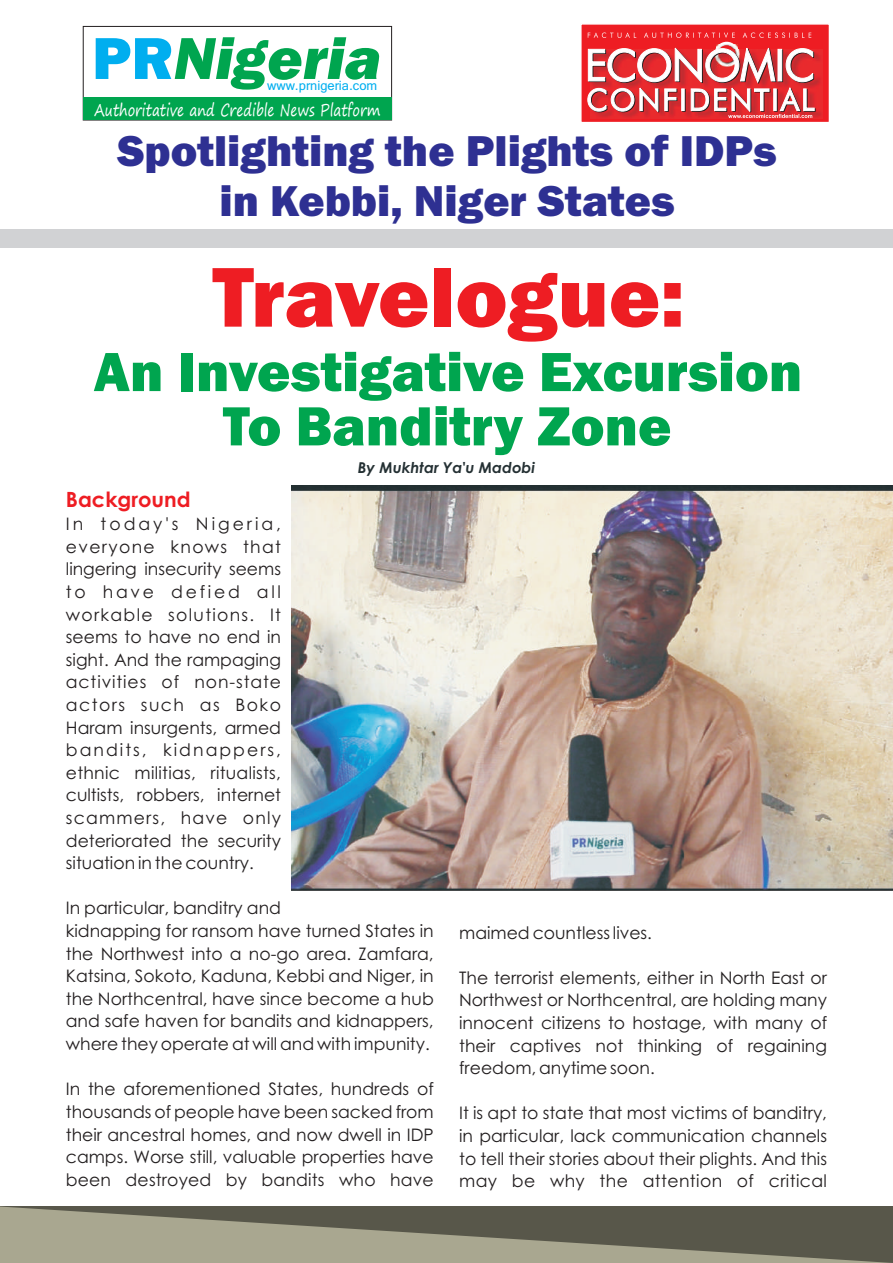
<style>
.page{position:relative;width:893px;height:1263px;background:#fff}
.page>*{position:absolute;margin:0;border:0;box-sizing:border-box;transform-origin:0 0}
.t1{font:800 87.75px "Franklin Gothic";color:#ee1d23}
.t2{font:italic 800 61.2px "Franklin Gothic";color:#00a54f}
.t3{font:800 57px/54.3px "Franklin Gothic";color:#00a54f;text-align:center}
.t4{font:800 44.7px/50.7px "Franklin Gothic";color:#2e3092;text-align:center}
.t5{font:700 21px "Century Gothic";color:#ee1d23}
.t6{font:17.25px/22.6px "Century Gothic";color:#231f20;text-align:justify}
.t7{font:16.95px "Segoe Print";color:#fff;scale:.79 1}
.t8{font:italic 700 15px "Century Gothic";color:#243033}
.t9{font:14.25px "Raavi";color:#00aeef}
.s1{font-style:normal;color:#00aeef}
</style>
<div class="page">
<div style="left:83px;top:26px;width:309px;height:94px;background:#fff;border:1px solid #231f20"></div>
<div style="left:83px;top:98px;width:309px;height:22px;background:#00a54f"></div>
<img style="left:292px;top:486px;width:601px;height:404px">
<svg style="left:0;top:1206px;width:893px;height:57px"></svg>
<div style="left:580px;top:23px;width:250px;height:100px;background:#ee1d23;border:2px solid #fff"></div>
<div style="left:714px;top:42px;width:25px;height:25px;background:#fff;border-radius:50%"></div>
<img style="left:717px;top:44px;width:20px;height:1px">
<img style="left:816px;top:50px;width:7px;height:68px">
<svg style="left:587px;top:45px;width:229px;height:73px"></svg>
<svg style="left:588px;top:32px;width:223px;height:6px"></svg>
<div style="left:0;top:229px;width:893px;height:19px;background:#d1d2d4"></div>
<h2 class="t2" style="left:92px;top:36px;width:291px"><span class="s1">PR</span>Nigeria</h2>
<p class="t9" style="left:267px;top:77px;width:112px">www.prnigeria.com</p>
<p class="t7" style="left:95px;top:101px;width:363px">Authoritative and Credible News Platform</p>
<h3 class="t4" style="left:117px;top:129px;width:661px">Spotlighting the Plights of IDPs in Kebbi, Niger States</h3>
<h1 class="t1" style="left:212px;top:265px;width:473px">Travelogue:</h1>
<h3 class="t3" style="left:94px;top:349px;width:710px">An Investigative Excursion<br>To Banditry Zone</h3>
<p class="t8" style="left:358px;top:462px;width:179px">By Mukhtar Ya'u Madobi</p>
<p class="t5" style="left:66px;top:491px;width:126px">Background</p>
<p class="t6" style="left:66px;top:514px;width:217px">In today's Nigeria, everyone knows that lingering insecurity seems to have defied all workable solutions. It seems to have no end in sight. And the rampaging activities of non-state actors such as Boko Haram insurgents, armed bandits, kidnappers, ethnic militias, ritualists, cultists, robbers, internet scammers, have only deteriorated the security situation in the country.</p>
<p class="t6" style="left:66px;top:898px;width:369px;text-align:left">In particular, banditry and<br>kidnapping for ransom have turned States in the Northwest into a no-go area. Zamfara, Katsina, Sokoto, Kaduna, Kebbi and Niger, in the Northcentral, have since become a hub and safe haven for bandits and kidnappers, where they operate at will and with impunity.</p>
<p class="t6" style="left:66px;top:1079px;width:369px">In the aforementioned States, hundreds of thousands of people have been sacked from their ancestral homes, and now dwell in IDP camps. Worse still, valuable properties have been destroyed by bandits who have</p>
<p class="t6" style="left:459px;top:922px;width:194px">maimed countless lives.</p>
<p class="t6" style="left:459px;top:968px;width:369px">The terrorist elements, either in North East or Northwest or Northcentral, are holding many innocent citizens to hostage, with many of their captives not thinking of regaining freedom, anytime soon.</p>
<p class="t6" style="left:459px;top:1103px;width:369px">It is apt to state that most victims of banditry, in particular, lack communication channels to tell their stories about their plights. And this may be why the attention of critical</p>
</div>
